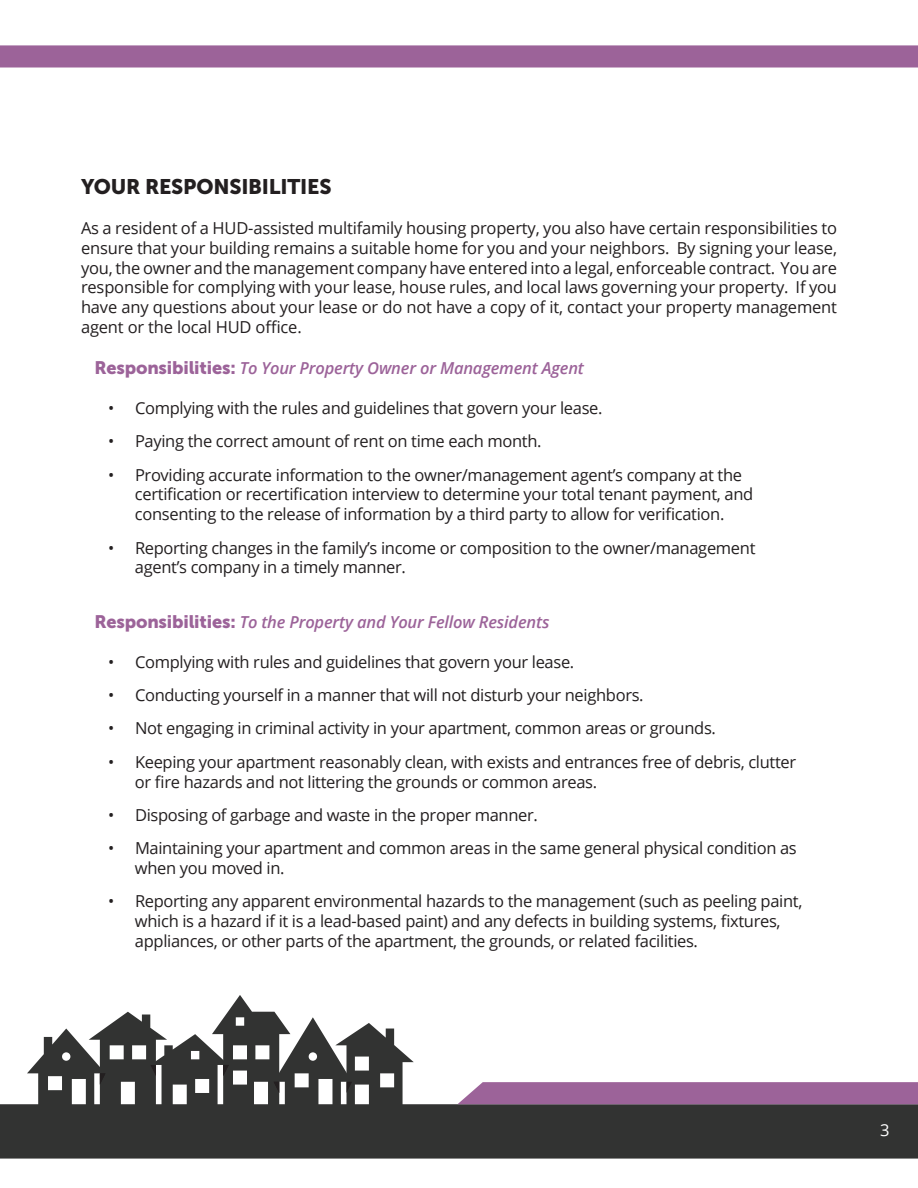
<style>
.page{position:relative;width:918px;height:1188px;background:#fff}
.page>*{position:absolute;margin:0;border:0;box-sizing:border-box;transform-origin:0 0}
.Paragraph_Titles{font:21px "Museo Sans 900";letter-spacing:-.01em;color:#231f20}
.t1{font:16.5px/19.8px "Open Sans";letter-spacing:-.02em;color:#231f20}
.Sub_headings{font:italic 600 16.5px "Open Sans";letter-spacing:-.01em;color:#9c6399}
.t2{font:16.5px "Open Sans";color:#fff}
.s1{font-family:"Museo Sans 900";font-weight:400;font-style:normal;font-size:18px}
</style>
<div class="page">
<div style="left:0;top:1104px;width:918px;height:55px;background:#323332"></div>
<svg style="left:0;top:45px;width:918px;height:23px"></svg>
<svg style="left:458px;top:1082px;width:460px;height:22px"></svg>
<svg style="left:27px;top:995px;width:387px;height:112px"></svg>
<p class="Paragraph_Titles" style="left:81px;top:175px;width:252px">YOUR RESPONSIBILITIES</p>
<p class="t1" style="left:81px;top:218px;width:758px;text-align:justify">As a resident of a HUD-assisted multifamily housing property, you also have certain responsibilities to ensure that your building remains a suitable home for you and your neighbors. By signing your lease, you, the owner and the management company have entered into a legal, enforceable contract. You are responsible for complying with your lease, house rules, and local laws governing your property. If you have any questions about your lease or do not have a copy of it, contact your property management agent or the local HUD office.</p>
<p class="Sub_headings" style="left:94px;top:357px;width:491px"><span class="s1">Responsibilities:</span> To Your Property Owner or Management Agent</p>
<p class="t1" style="left:108px;top:398px;width:496px">• Complying with the rules and guidelines that govern your lease.</p>
<p class="t1" style="left:108px;top:431px;width:435px">• Paying the correct amount of rent on time each month.</p>
<p class="t1" style="left:135px;top:464px;width:620px;text-indent:-27px">• Providing accurate information to the owner/management agent’s company at the certification or recertification interview to determine your total tenant payment, and consenting to the release of information by a third party to allow for verification.</p>
<p class="t1" style="left:135px;top:537px;width:622px;text-indent:-27px">• Reporting changes in the family’s income or composition to the owner/management agent’s company in a timely manner.</p>
<p class="Sub_headings" style="left:94px;top:611px;width:456px"><span class="s1">Responsibilities:</span> To the Property and Your Fellow Residents</p>
<p class="t1" style="left:108px;top:652px;width:468px">• Complying with rules and guidelines that govern your lease.</p>
<p class="t1" style="left:108px;top:685px;width:537px">• Conducting yourself in a manner that will not disturb your neighbors.</p>
<p class="t1" style="left:108px;top:718px;width:609px">• Not engaging in criminal activity in your apartment, common areas or grounds.</p>
<p class="t1" style="left:135px;top:751px;width:663px;text-indent:-27px">• Keeping your apartment reasonably clean, with exists and entrances free of debris, clutter or fire hazards and not littering the grounds or common areas.</p>
<p class="t1" style="left:108px;top:805px;width:431px">• Disposing of garbage and waste in the proper manner.</p>
<p class="t1" style="left:135px;top:838px;width:663px;text-indent:-27px">• Maintaining your apartment and common areas in the same general physical condition as when you moved in.</p>
<p class="t1" style="left:135px;top:891px;width:669px;text-indent:-27px">• Reporting any apparent environmental hazards to the management (such as peeling paint, which is a hazard if it is a lead-based paint) and any defects in building systems, fixtures, appliances, or other parts of the apartment, the grounds, or related facilities.</p>
<p class="t2" style="left:880px;top:1119px;width:11px">3</p>
</div>
